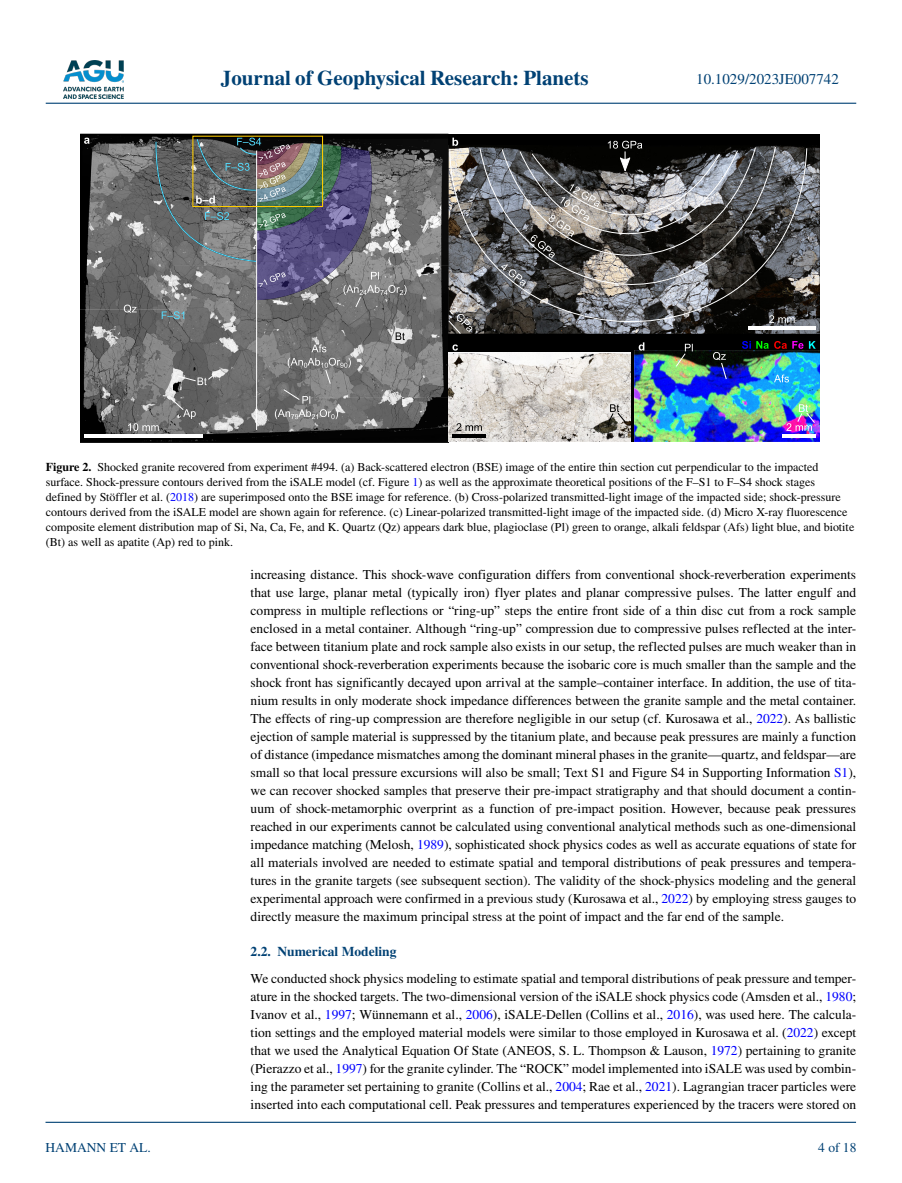
<style>
.page{position:relative;width:902px;height:1183px;background:#fff}
.page>*{position:absolute;margin:0;border:0;box-sizing:border-box;transform-origin:0 0}
.t1{font:700 21px "STIX";color:#004174}
.t2{font:15px "STIX";color:#004174}
.t3{font:13.5px/18px "STIX";color:#000;text-align:justify}
.t4{font:700 13.5px "STIX";color:#004174}
.t5{font:13.5px "STIX";color:#004174}
.t6{font:12px/15px "STIX";color:#000}
.s1{font-weight:700}
.s2{color:#00f}
</style>
<div class="page">
<img style="left:63px;top:60px;width:60px;height:39px">
<hr style="left:46px;top:103px;width:810px;height:1px;background:#004174">
<hr style="left:45px;top:1121px;width:810px;height:1px;background:#004174">
<img style="left:310px;top:134px;width:138px;height:264px">
<img style="left:80px;top:398px;width:368px;height:44px">
<img style="left:172px;top:134px;width:138px;height:9px">
<img style="left:172px;top:265px;width:138px;height:93px">
<img style="left:80px;top:134px;width:92px;height:264px">
<img style="left:448px;top:388px;width:182px;height:53px">
<hr style="left:84px;top:434px;width:119px;height:3px;background:#fff">
<svg style="left:128px;top:423px;width:31px;height:8px"></svg>
<svg style="left:124px;top:304px;width:13px;height:9px"></svg>
<svg style="left:311px;top:344px;width:15px;height:8px"></svg>
<svg style="left:395px;top:332px;width:10px;height:8px"></svg>
<svg style="left:162px;top:311px;width:22px;height:8px"></svg>
<svg style="left:84px;top:138px;width:6px;height:6px"></svg>
<img style="left:634px;top:350px;width:185px;height:91px">
<svg style="left:807px;top:341px;width:8px;height:8px"></svg>
<svg style="left:607px;top:404px;width:20px;height:20px"></svg>
<hr style="left:452px;top:434px;width:33px;height:3px;background:#000">
<svg style="left:456px;top:423px;width:26px;height:8px"></svg>
<hr style="left:782px;top:434px;width:33px;height:3px;background:#fff">
<svg style="left:786px;top:404px;width:29px;height:27px"></svg>
<img style="left:300px;top:146px;width:78px;height:116px">
<img style="left:257px;top:261px;width:85px;height:39px">
<img style="left:290px;top:230px;width:10px;height:32px">
<img style="left:290px;top:151px;width:51px;height:79px">
<img style="left:290px;top:147px;width:31px;height:55px">
<img style="left:290px;top:146px;width:20px;height:42px">
<svg style="left:258px;top:272px;width:28px;height:15px"></svg>
<img style="left:290px;top:143px;width:13px;height:1px">
<img style="left:290px;top:144px;width:13px;height:35px">
<svg style="left:155px;top:138px;width:135px;height:124px;background:#676a6d"></svg>
<hr style="left:256px;top:151px;width:1px;height:279px;background:#fff">
<div style="left:192px;top:136px;width:131px;height:71px;border:1px solid #fc0"></div>
<img style="left:448px;top:145px;width:371px;height:189px">
<img style="left:447px;top:146px;width:360px;height:242px">
<svg style="left:607px;top:141px;width:35px;height:32px"></svg>
<hr style="left:748px;top:326px;width:67px;height:3px;background:#fff">
<svg style="left:769px;top:315px;width:25px;height:8px"></svg>
<svg style="left:501px;top:264px;width:24px;height:22px"></svg>
<svg style="left:530px;top:184px;width:69px;height:74px;background:#75716d"></svg>
<svg style="left:449px;top:307px;width:23px;height:25px"></svg>
<svg style="left:452px;top:138px;width:6px;height:8px"></svg>
<svg style="left:170px;top:358px;width:181px;height:61px;background:#7a7a7a"></svg>
<svg style="left:371px;top:272px;width:8px;height:7px"></svg>
<svg style="left:343px;top:285px;width:63px;height:23px"></svg>
<h1 class="t1" style="left:221px;top:66px;width:369px">Journal of Geophysical Research: Planets</h1>
<p class="t2" style="left:696px;top:69px;width:144px">10.1029/2023JE007742</p>
<p class="t6" style="left:46px;top:460px;width:810px"><span class="s1">Figure 2.</span> Shocked granite recovered from experiment #494. (a) Back-scattered electron (BSE) image of the entire thin section cut perpendicular to the impacted surface. Shock-pressure contours derived from the iSALE model (cf. Figure <span class="s2">1</span>) as well as the approximate theoretical positions of the F–S1 to F–S4 shock stages<br>defined by Stöffler et al. (<span class="s2">2018</span>) are superimposed onto the BSE image for reference. (b) Cross-polarized transmitted-light image of the impacted side; shock-pressure contours derived from the iSALE model are shown again for reference. (c) Linear-polarized transmitted-light image of the impacted side. (d) Micro X-ray fluorescence composite element distribution map of Si, Na, Ca, Fe, and K. Quartz (Qz) appears dark blue, plagioclase (Pl) green to orange, alkali feldspar (Afs) light blue, and biotite (Bt) as well as apatite (Ap) red to pink.</p>
<p class="t5" style="left:45px;top:1138px;width:107px">HAMANN ET AL.</p>
<p class="t3" style="left:250px;top:566px;width:607px">increasing distance. This shock-wave configuration differs from conventional shock-reverberation experiments that use large, planar metal (typically iron) flyer plates and planar compressive pulses. The latter engulf and compress in multiple reflections or “ring-up” steps the entire front side of a thin disc cut from a rock sample enclosed in a metal container. Although “ring-up” compression due to compressive pulses reflected at the inter&shy;face between titanium plate and rock sample also exists in our setup, the reflected pulses are much weaker than in conventional shock-reverberation experiments because the isobaric core is much smaller than the sample and the shock front has significantly decayed upon arrival at the sample–container interface. In addition, the use of tita&shy;nium results in only moderate shock impedance differences between the granite sample and the metal container.<br>The effects of ring-up compression are therefore negligible in our setup (cf. Kurosawa et al., <span class="s2">2022</span>). As ballistic ejection of sample material is suppressed by the titanium plate, and because peak pressures are mainly a function of distance (impedance mismatches among the dominant mineral phases in the granite—quartz, and feldspar—are small so that local pressure excursions will also be small; Text S1 and Figure S4 in Supporting Information <span class="s2">S1</span>), we can recover shocked samples that preserve their pre-impact stratigraphy and that should document a contin&shy;uum of shock-metamorphic overprint as a function of pre-impact position. However, because peak pressures reached in our experiments cannot be calculated using conventional analytical methods such as one-dimensional impedance matching (Melosh, <span class="s2">1989</span>), sophisticated shock physics codes as well as accurate equations of state for all materials involved are needed to estimate spatial and temporal distributions of peak pressures and tempera&shy;tures in the granite targets (see subsequent section). The validity of the shock-physics modeling and the general experimental approach were confirmed in a previous study (Kurosawa et al., <span class="s2">2022</span>) by employing stress gauges to directly measure the maximum principal stress at the point of impact and the far end of the sample.</p>
<p class="t4" style="left:250px;top:942px;width:147px">2.2. Numerical Modeling</p>
<p class="t3" style="left:250px;top:969px;width:607px">We conducted shock physics modeling to estimate spatial and temporal distributions of peak pressure and temper&shy;ature in the shocked targets. The two-dimensional version of the iSALE shock physics code (Amsden et al., <span class="s2">1980</span>; Ivanov et al., <span class="s2">1997</span>; Wünnemann et al., <span class="s2">2006</span>), iSALE-Dellen (Collins et al., <span class="s2">2016</span>), was used here. The calcula&shy;tion settings and the employed material models were similar to those employed in Kurosawa et al. (<span class="s2">2022</span>) except that we used the Analytical Equation Of State (ANEOS, S. L. Thompson &amp; Lauson, <span class="s2">1972</span>) pertaining to granite (Pierazzo et al., <span class="s2">1997</span>) for the granite cylinder. The “ROCK” model implemented into iSALE was used by combin&shy;ing the parameter set pertaining to granite (Collins et al., <span class="s2">2004</span>; Rae et al., <span class="s2">2021</span>). Lagrangian tracer particles were inserted into each computational cell. Peak pressures and temperatures experienced by the tracers were stored on</p>
<p class="t5" style="left:818px;top:1138px;width:40px">4 of 18</p>
</div>
